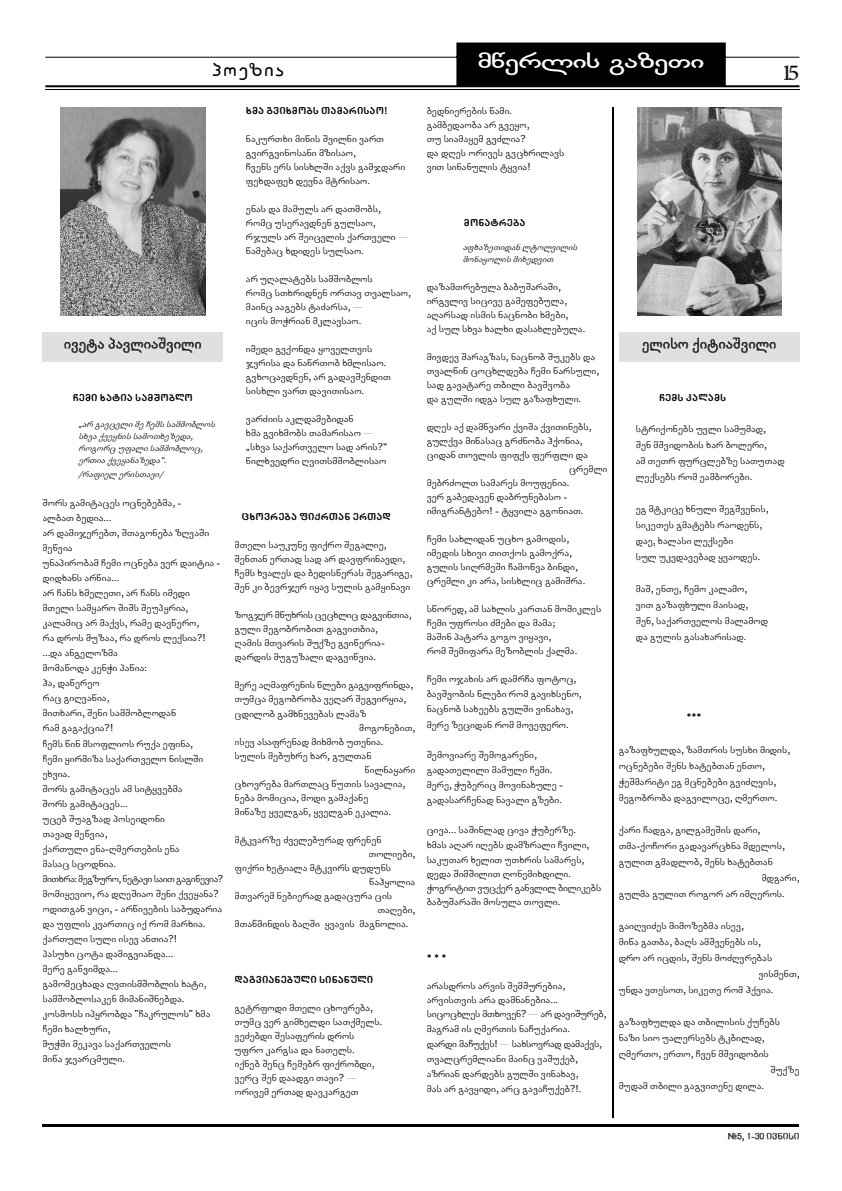
<style>
.page{position:relative;width:842px;height:1191px;background:#fff}
.page>*{position:absolute;margin:0;border:0;box-sizing:border-box;transform-origin:0 0}
.t1{font:22.8px "Minion Pro";color:#000;scale:1.05 1}
.t2{font:20.9px "BPG Glaho Mix";letter-spacing:-.025em;color:#fff;scale:1.44 1}
.t3{font:20px "Babuka";letter-spacing:.1em;color:#000}
.t4{font:15px "Kolhety Normal";color:#000}
.t5{font:10px/15px "Kolhety Normal";color:#000}
.t6{font:700 10px "Kolhety Mt";color:#000}
.t7{font:italic 9px/12px "Kolhety Normal";color:#000}
.t8{font:9px "Kolhety Mt Normal";color:#000}
</style>
<div class="page">
<hr style="left:45px;top:89px;width:754px;height:1px;background:#000">
<svg style="left:45px;top:43px;width:754px;height:44px"></svg>
<hr style="left:43px;top:1124px;width:756px;height:2px;background:#000">
<svg style="left:728px;top:1132px;width:71px;height:9px"></svg>
<img style="left:637px;top:107px;width:144px;height:208px">
<div style="left:42px;top:332px;width:181px;height:30px;background:#e0e0e0"></div>
<div style="left:619px;top:332px;width:180px;height:30px;background:#e0e0e0"></div>
<svg style="left:64px;top:337px;width:137px;height:16px"></svg>
<svg style="left:642px;top:337px;width:134px;height:16px"></svg>
<img style="left:61px;top:107px;width:144px;height:208px">
<hr style="left:612px;top:107px;width:1px;height:1010px;background:#000">
<h3 class="t3" style="left:212px;top:63px;width:73px">poezia</h3>
<h2 class="t2" style="left:478px;top:50px;width:159px">MWERLIS GAZETI</h2>
<h1 class="t1" style="left:781px;top:63px;width:19px">15</h1>
<p class="t6" style="left:246px;top:105px;width:143px">XMA GVIXMOBS TAMARISAO!</p>
<p class="t5" style="left:246px;top:133px;width:161px;line-height:14px">NAKURTXI MIWIS SVILNI VART<br>GVIRGVINOSANI MZISAO,<br>CVENS ERS SISXLSI AQVS GAMJDARI<br>FEXDAFEX DEVNA MTRISAO.</p>
<p class="t5" style="left:246px;top:203px;width:164px;line-height:14px">ENAS DA MAMULS AR DATMOBS,<br>ROMC USERAVDNEN GULSAO,<br>RJULS AR SEICVLIS QARTVELI _<br>WAMEBAC XDIDES SULSAO.</p>
<p class="t5" style="left:246px;top:273px;width:166px;line-height:14px">AR URALATEBS SAMSOBLOS<br>ROMC STXRIDNEN ORTAV TVALSAO,<br>MAINC AAGEBS TAZARSA, _<br>ICIS MOWRIAN MKLAVSAO.</p>
<p class="t5" style="left:246px;top:343px;width:146px;line-height:14px">IMEDI GVQONDA YOVELTVIS<br>JVRISA DA NAWRTOB XMLISAO.<br>GVXOCAVDNEN, AR GADAVSENDIT<br>SISXLI VART DAVITISAO.</p>
<p class="t5" style="left:246px;top:413px;width:143px;line-height:14px">VARZIIS AKLDAMEBIDAN<br>XMA GVIXMOBS TAMARISAO _ „SXVA SAQARTVELO SAD ARIS?“<br>WILXVEDRI RVITSMSOBLISAO</p>
<p class="t5" style="left:427px;top:105px;width:139px;line-height:14px">BEDNIEREBIS WAMI.<br>GAMBEDAOBA AR GVEYO,<br>TU SIAMAYEM GVZLIA?<br>DA DRES ORIVES GVCXRILAVS<br>VIT SINANULIS TYVIA!</p>
<p class="t6" style="left:464px;top:217px;width:63px">MONATREBA</p>
<p class="t7" style="left:463px;top:242px;width:119px">AFXAZETIDANLTOLVILIS<br>MONAYOLIS MIXEDVIT</p>
<p class="t5" style="left:427px;top:281px;width:160px;line-height:14px">DAZAMTREBULA BABUSARASI,<br>IRGVLIV SICIVE GAMEFEBULA,<br>ARARSAD ISMIS NACNOBI XMEBI,<br>AQ SUL SXVA XALXI DASAXLEBULA.</p>
<p class="t5" style="left:427px;top:351px;width:174px;line-height:14px">MIVDEV SARAGZAS, NACNOB SUKEBS DA<br>TVALWIN COCXLDEBA CEMI WARSULI,<br>SAD GAVATARE TBILI BAVSVOBA<br>DA GULSI IDGA SUL GAZAFXULI.</p>
<p class="t5" style="left:427px;top:421px;width:166px">DRES AQ DAMWVARI QVISA QVITINEBS,</p>
<p class="t5" style="left:427px;top:435px;width:158px">GULQVA MIWASAC GRZNOBA HQONIA,</p>
<p class="t5" style="left:427px;top:449px;width:163px">CIDAN TOVLIS FIFQS FERFLI DA</p>
<p class="t5" style="left:569px;top:463px;width:40px">CREMLI</p>
<p class="t5" style="left:427px;top:477px;width:144px">MEBRZOLT SAMARES MOUFENIA.</p>
<p class="t5" style="left:427px;top:491px;width:142px">VER GABEDAVEN DABRUNEBASO -</p>
<p class="t5" style="left:427px;top:505px;width:158px">IMIGRANTEBO! - TYVILA GGONIAT.</p>
<p class="t5" style="left:427px;top:533px;width:160px;line-height:14px">CEMI SAXLIDAN UCXO GAMODIS,<br>IMEDIS SXIVI TITQOS GAMOQRA,<br>GULIS SIRRMESI CAMOWVA BINDI,<br>CREMLI KI ARA, SISXLIC GAMISRA.</p>
<p class="t5" style="left:427px;top:603px;width:176px;line-height:14px">SWORED, AM SAXLIS KARTAN MOMIKLES<br>CEMI UFROSI ZMEBI DA MAMA;<br>MASIN PATARA GOGO VIYAVI,<br>ROM SEMIFARA MEZOBLIS QALMA.</p>
<p class="t5" style="left:427px;top:673px;width:157px">CEMI OJAXIS AR DAMRCA FOTOC,<br>BAVSVOBIS WLEBI ROM GAVIXSENO,<br>NACNOB SAXEEBS GULSI VINAXAV,<br>MERE ZECIDAN ROM MOVEFERO.</p>
<p class="t5" style="left:427px;top:748px;width:138px">SEMOVIARE SEMOGARENI,<br>GADATELILI MAMULI CEMI.<br>MERE, WUBERIC MOVINAXULE -<br>GADASARCENAD NAVALI GZEBI.</p>
<p class="t5" style="left:427px;top:823px;width:164px">CIVA... SASINLAD CIVA WUBERZE.<br>XMAS ARAR IREBS DAMZRALI CVILI,<br>SAKUTAR XELIT UTXRIS SAMARES,</p>
<p class="t5" style="left:427px;top:867px;width:176px;line-height:14px">DEDA SIMSILIT RONEMIXDILI.<br>WOGRITIT VUCQER GANVLIL BILIKEBS<br>BABUSARASI MOSULA TOVLI.</p>
<h3 class="t4" style="left:64px;top:337px;width:140px">IVETA PAVLIASVILI</h3>
<h3 class="t4" style="left:642px;top:337px;width:136px">ELISO QITIASVILI</h3>
<p class="t6" style="left:73px;top:392px;width:122px">CEMI XATIA SAMSOBLO</p>
<p class="t7" style="left:79px;top:419px;width:141px">„AR GAVCVLIMECEMS SAMSOBLOS<br>SXVAQVEYNIS SAMOTXEZEDA,<br>ROGORC UFALISAMSOBLOC,<br>ERTIAQVEYANAZEDA“.</p>
<p class="t7" style="left:79px;top:469px;width:86px">/RAFIEL ERISTAVI/</p>
<p class="t5" style="left:43px;top:497px;width:182px">SORS GAMITACES OCNEBEBMA, -<br>ALBAT BEDIA...<br>AR DAMIJEREBT, STAGONEBA ZRVASI<br>MEWVIA<br>UNAPIROBAM CEMI OCNEBA VER DAITIA -<br>DIDXANS ARWIA...<br>AR CANS XMELETI, AR CANS IMEDI<br>MTELI SAMYARO SISS SEUPYRIA,<br>KALAMIC AR MAQVS, RAME DAVWERO,<br>RA DROS MUZAA, RA DROS LEQSIA?! ...DA ANGELOZMA<br>MOMAWODA KENWI PAWIA:<br>HA, DAWEREO<br>RAC GIRVAWIA,<br>MITXARI, SENI SAMSOBLODAN<br>RAM GAGAQCIA?!<br>CEMS WIN MSOFLIOS RUQA EFINA,<br>CEMI YIRMIZA SAQARTVELO NISLSI<br>EXVIA.<br>SORS GAMITACES AM SITYVEBMA<br>SORS GAMITACES...<br>UCEB SUAGZAD POSEIDONI<br>TAVAD MEWVIA,<br>QARTULI ENA-RMERTEBIS ENA<br>MASAC SCODNIA.<br>MITXRA: MEGZURO, NETAVI SAIT GAGIWEVIA?<br>MOMIYEVIO, RA DRESIAO SENI QVEYANA?<br>ODITGAN VICI, - ARWIVEBIS SABUDARIA<br>DA UFLIS KVARTIC IQ ROM MARXIA.<br>QARTULI SULI ISEV ANTIA?!<br>PASUXI COTA DAMIGVIANDA...<br>MERE GAWVIMDA...<br>GAMOMECXADA RVTISMSOBLIS XATI,<br>SAMSOBLOSAKEN MIMANISNEBDA.<br>KOSMOSS IPYROBDA "CAKRULOS" XMA<br>CEMI XALXURI,<br>MUWSI MEKAVA SAQARTVELOS<br>MIWA JVARCMULI.</p>
<p class="t6" style="left:659px;top:392px;width:69px">CEMS KALAMS</p>
<p class="t5" style="left:636px;top:422px;width:150px;line-height:16px">STRIQONEBS UVLI SAMUMAD,<br>SEN MSVIDOBIS XAR BOLERI,<br>AM TETR FURCLEBZE SATUTAD<br>LEQSEBS ROM EAMBOREBI.</p>
<p class="t5" style="left:636px;top:502px;width:134px;line-height:16px">EG MTKICE XNULI SEGSVENIS,<br>SIKETES GMATEBS RAODENS,<br>DAE, XALASI LEQSEBI<br>SUL UKVDAVEBAD YVAODES.</p>
<p class="t5" style="left:636px;top:582px;width:134px;line-height:16px">MAS, ENTE, CEMO KALAMO,<br>VIT GAZAFXULI MAISAD,<br>SEN, SAQARTVELOS MALAMOD<br>DA GULIS GASAXARISAD.</p>
<p class="t6" style="left:242px;top:511px;width:151px">CXOVREBA FIQRTAN ERTAD</p>
<p class="t5" style="left:235px;top:539px;width:179px;line-height:14px">MTELI SAUKUNE FIQRO SEGALIE, SENTAN ERTAD SAD AR DAVFRINAVDI, CEMS XVALES DA BEDISWERAS SEGARIGE, SEN KI BEVRJER IYAV SULIS GAMYINAVI</p>
<p class="t5" style="left:235px;top:609px;width:178px;line-height:14px">ZOGJER MWUXRIS CECXLIC DAGVINTIA,<br>GULI MEGOBROBIT GAGVITBIA,<br>RAMIS MTVARIS SUQZE GVIWERIA-<br>DARDIS MUGUZALI DAGVIWVIA.</p>
<p class="t5" style="left:235px;top:679px;width:180px">MERE ARMAFRENIS WLEBI GAGVIFRINDA,</p>
<p class="t5" style="left:235px;top:693px;width:173px">TUMCA MEGOBROBA VERAR SEGVIRYIA,</p>
<p class="t5" style="left:235px;top:707px;width:133px">CDILOB GAMXNEVEBAS LAMAZ</p>
<p class="t5" style="left:359px;top:721px;width:58px">MOGONEBIT,</p>
<p class="t5" style="left:235px;top:735px;width:150px">ISEV ASAFRENAD MIXMOB UTENIA.</p>
<p class="t5" style="left:235px;top:749px;width:138px">SULIS MEBUXRE XAR, GULTAN</p>
<p class="t5" style="left:364px;top:763px;width:52px">WILNAYARI</p>
<p class="t5" style="left:235px;top:777px;width:172px">CXOVREBA MARTLAC WUTIS SAVALIA,</p>
<p class="t5" style="left:235px;top:791px;width:135px">NEBA MOMICIA, MODI GAMAQANE</p>
<p class="t5" style="left:235px;top:805px;width:158px">MIWAZE YVELGAN, YVELGAN EKALIA.</p>
<p class="t5" style="left:235px;top:833px;width:148px">MTKVARZE ZVELEBURAD FRENEN</p>
<p class="t5" style="left:369px;top:847px;width:48px">TOLIEBI,</p>
<p class="t5" style="left:235px;top:861px;width:158px">FIQRI XETIALA MTKVIRS DUDUNS</p>
<p class="t5" style="left:369px;top:875px;width:48px">WAHYOLIA</p>
<p class="t5" style="left:235px;top:889px;width:159px">MTVAREM NEBIERAD GADACURA CIS</p>
<p class="t5" style="left:377px;top:903px;width:39px">TAREBI,</p>
<p class="t5" style="left:235px;top:917px;width:175px">MTAWMINDIS BARSI YVAVIS MAGNOLIA.</p>
<p class="t5" style="left:686px;top:711px;width:17px">***</p>
<p class="t5" style="left:619px;top:742px;width:173px;line-height:16px">GAZAFXULDA, ZAMTRIS SUSXI MIDIS,<br>OCNEBEBI SENS XATEBTAN ENTO,<br>WESMARITI EG MCNEBEBI GVIZRVIS,<br>MEGOBROBA DAGVILOCE, RMERTO.</p>
<p class="t5" style="left:619px;top:823px;width:143px">QARI CADGA, GILGAMESIS DARI,</p>
<p class="t5" style="left:619px;top:839px;width:168px">TMA-QOCORI GADAVARCXNA MDELOS,</p>
<p class="t5" style="left:619px;top:855px;width:156px">GULIT GMADLOB, SENS XATEBTAN</p>
<p class="t5" style="left:762px;top:871px;width:39px">MDGARI,</p>
<p class="t5" style="left:619px;top:887px;width:168px">GULMA GULIT ROGOR AR IMREROS.</p>
<p class="t5" style="left:619px;top:919px;width:127px">GAIRVIZES MIMOZEBMA ISEV,</p>
<p class="t5" style="left:619px;top:935px;width:144px">MIWA GATBA, BARS AMSVENEBS IS,</p>
<p class="t5" style="left:619px;top:951px;width:155px">DRO AR ICDIS, SENS MOZRVREBAS</p>
<p class="t5" style="left:758px;top:967px;width:42px">VISMENT,</p>
<p class="t5" style="left:619px;top:983px;width:156px">UNDA VTESOT, SIKETE ROM HQVIA.</p>
<p class="t5" style="left:619px;top:1015px;width:163px">GAZAFXULDA DA TBILISIS QUCEBS</p>
<p class="t5" style="left:619px;top:1031px;width:147px">NAZI SIO UALERSEBS TKBILAD,</p>
<p class="t5" style="left:619px;top:1047px;width:152px">RMERTO, ERTO, CVEN MSVIDOBIS</p>
<p class="t5" style="left:770px;top:1063px;width:31px">SUQZE</p>
<p class="t5" style="left:619px;top:1079px;width:147px">MUDAM TBILI GAGVITENE DILA.</p>
<p class="t5" style="left:427px;top:951px;width:21px">* * *</p>
<p class="t5" style="left:427px;top:979px;width:181px;line-height:14px">ARASDROS ARVIS SEMSUREBIA,<br>ARVISTVIS ARA DAMNANEBIA...<br>SICOCXLES MTXOVEN? _ AR DAVISUREB,</p>
<p class="t5" style="left:427px;top:1022px;width:177px">MAGRAM IS RMERTIS NACUQARIA.<br>DARDI MACUQES! _ SAXSOVRAD DAMAQVS,<br>TVALCREMLIANI MAINC VASUQEB,<br>AZRIAN DARDEBS GULSI VINAXAV,<br>MAS AR GAVYIDI, ARC GAVACUQEB?!.</p>
<p class="t6" style="left:235px;top:973px;width:140px">DAGVIANEBULI SINANULI</p>
<p class="t5" style="left:235px;top:1001px;width:149px;line-height:14px">GETRFODI MTELI CXOVREBA,<br>TUMC VER GIMXELDI SATQMELS.<br>VEZEBDI SESAFERIS DROS<br>UFRO KARGSA DA NATELS.<br>IQNEB SENC CEMEBR FIQROBDI,<br>VERC SEN DAADGI TAVI? _<br>ORIVEM ERTAD DAVKARGET</p>
<p class="t8" style="left:727px;top:1131px;width:73px">#5, 1-30 IVNISI</p>
</div>
